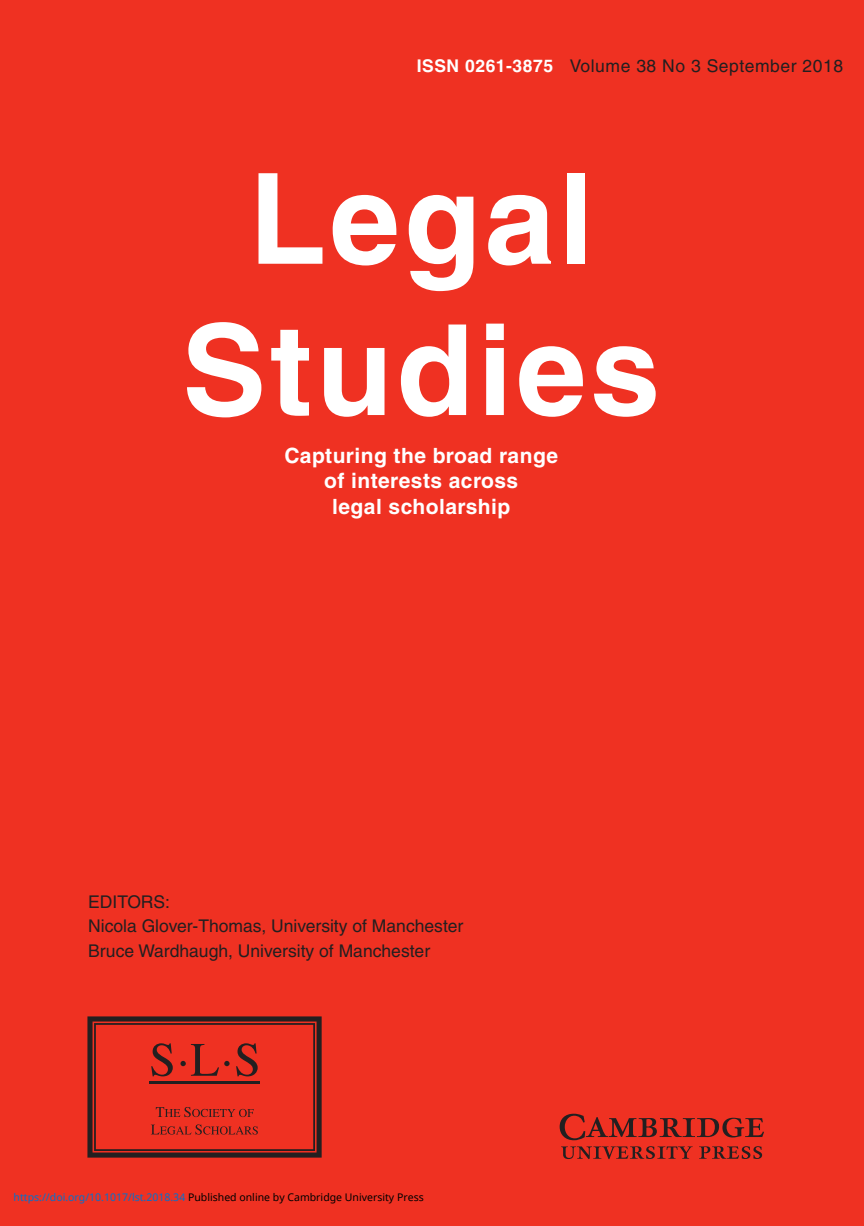
<style>
.page{position:relative;width:864px;height:1226px;background:#fff}
.page>*{position:absolute;margin:0;border:0;box-sizing:border-box;transform-origin:0 0}
.t1{font:700 126px/151.2px "Helvetica";letter-spacing:.03em;color:#fff;text-align:center}
.t2{font:700 21px/25.2px "Helvetica";letter-spacing:.02em;color:#fff;text-align:center}
.t3{font:17.5px/24.5px "Helvetica";color:#231f20}
.t4{font:17.5px "Helvetica";letter-spacing:.03em;color:#231f20}
.t5{font:10.5px "Noto Sans";color:#000}
.s1{font-weight:700;color:#fff}
.s2{color:#0172cf}
</style>
<div class="page">
<div style="left:0;top:0;width:863px;height:1225px;background:#ef3122"></div>
<svg style="left:87px;top:1016px;width:234px;height:141px"></svg>
<svg style="left:559px;top:1113px;width:204px;height:27px"></svg>
<svg style="left:561px;top:1146px;width:131px;height:13px"></svg>
<svg style="left:699px;top:1146px;width:62px;height:12px"></svg>
<p class="t4" style="left:416px;top:59px;width:427px"><span class="s1">ISSN 0261-3875</span> Volume 38 No 3 September 2018</p>
<p class="t1" style="left:182px;top:156px;width:479px">Legal<br>Studies</p>
<p class="t2" style="left:284px;top:445px;width:275px">Capturing the broad range of interests across<br>legal scholarship</p>
<p class="t3" style="left:88px;top:891px;width:376px">EDITORS:<br>Nicola Glover-Thomas, University of Manchester<br>Bruce Wardhaugh, University of Manchester</p>
<p class="t5" style="left:14px;top:1189px;width:411px"><span class="s2">https://doi.org/10.1017/lst.2018.34</span> Published online by Cambridge University Press</p>
</div>
